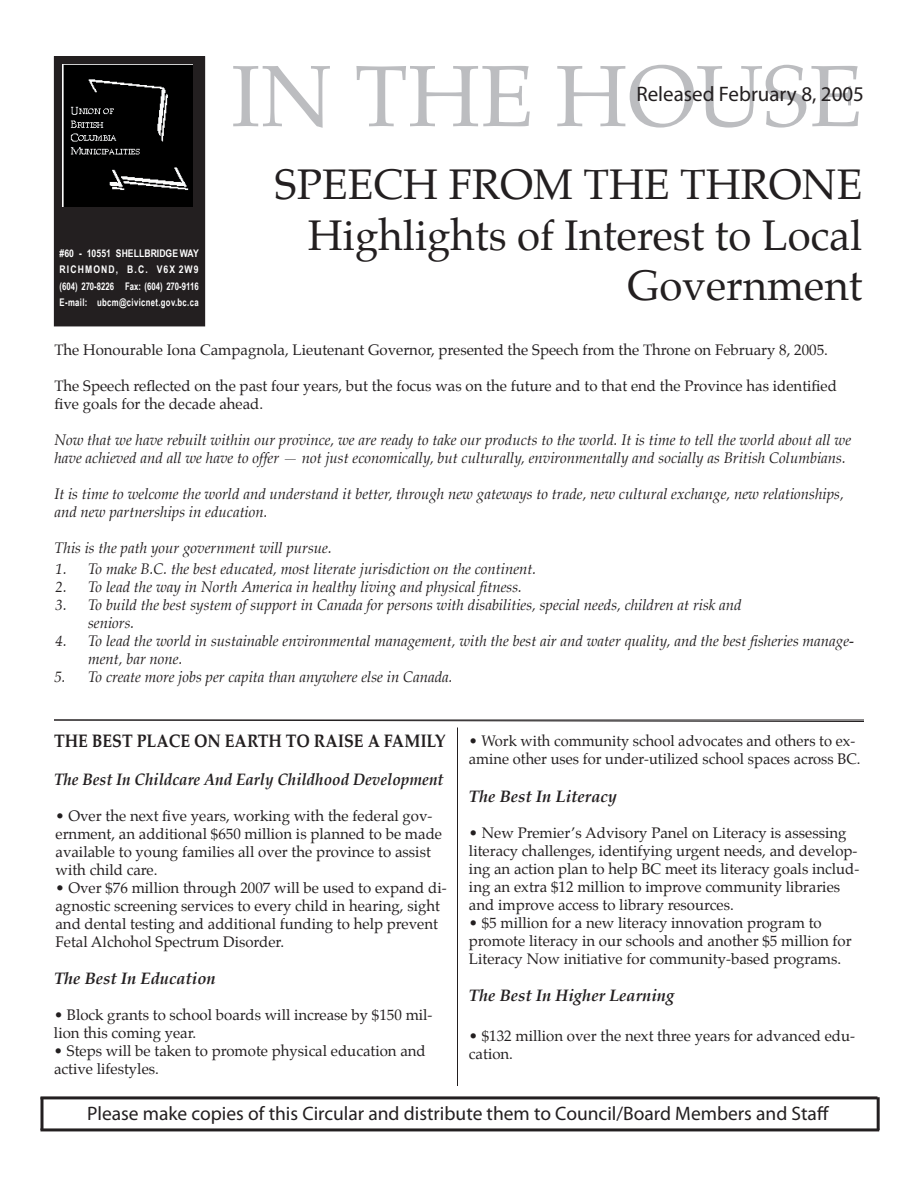
<style>
.page{position:relative;width:918px;height:1188px;background:#fff}
.page>*{position:absolute;margin:0;border:0;box-sizing:border-box;transform-origin:0 0}
.t1{font:87px "Palatino";color:#bcbdc0}
.t2{font:42px/50.4px "Palatino";color:#231f20;text-align:right}
.t3{font:500 21px "Albertus";color:#231f20}
.t4{font:700 19.5px "Albertus Extra";color:#231f20}
.t5{font:700 18px "Palatino";color:#231f20;scale:.89 1}
.t6{font:italic 700 16.5px "Palatino";color:#231f20}
.t7{font:italic 700 16.5px "Palatino";color:#231f20;scale:.93 1}
.t8{font:15px/18px "Palatino";color:#231f20}
.t9{font:italic 15px/18px "Palatino";color:#231f20}
.t10{font:700 10.5px/16.5px "Arial Narrow";letter-spacing:.035em;color:#fff;text-align:justify}
</style>
<div class="page">
<div style="left:54px;top:57px;width:151px;height:269px;background:#231f20"></div>
<img style="left:63px;top:65px;width:130px;height:142px">
<hr style="left:457px;top:728px;width:1px;height:358px;background:#231f20">
<svg style="left:54px;top:720px;width:810px;height:2px"></svg>
<hr style="left:40px;top:1096px;width:838px;height:3px;background:#231f20">
<svg style="left:40px;top:1097px;width:4px;height:31px"></svg>
<hr style="left:877px;top:1097px;width:3px;height:33px;background:#231f20">
<hr style="left:40px;top:1128px;width:839px;height:3px;background:#231f20">
<p class="t10" style="left:60px;top:245px;width:141px">#60 - 10551 SHELLBRIDGE WAY RICHMOND, B.C. V6X 2W9 (604) 270-8226 Fax: (604) 270-9116<br>E-mail: ubcm@civicnet.gov.bc.ca</p>
<h1 class="t1" style="left:231px;top:40px;width:633px">IN THE HOUSE</h1>
<h3 class="t3" style="left:636px;top:82px;width:229px">Released February 8, 2005</h3>
<h2 class="t2" style="left:275px;top:164px;width:589px">SPEECH FROM THE THRONE<br>Highlights of Interest to Local<br>Government</h2>
<p class="t8" style="left:54px;top:342px;width:775px">The Honourable Iona Campagnola, Lieutenant Governor, presented the Speech from the Throne on February 8, 2005.</p>
<p class="t8" style="left:54px;top:378px;width:784px">The Speech reflected on the past four years, but the focus was on the future and to that end the Province has identified five goals for the decade ahead.</p>
<p class="t9" style="left:54px;top:432px;width:798px">Now that we have rebuilt within our province, we are ready to take our products to the world. It is time to tell the world about all we have achieved and all we have to offer — not just economically, but culturally, environmentally and socially as British Columbians.</p>
<p class="t9" style="left:54px;top:486px;width:791px">It is time to welcome the world and understand it better, through new gateways to trade, new cultural exchange, new relationships, and new partnerships in education.</p>
<p class="t9" style="left:54px;top:540px;width:279px">This is the path your government will pursue.</p>
<p class="t9" style="left:56px;top:562px;width:482px">1. To make B.C. the best educated, most literate jurisdiction on the continent.</p>
<p class="t9" style="left:56px;top:580px;width:468px">2. To lead the way in North America in healthy living and physical fitness.</p>
<p class="t9" style="left:88px;top:598px;width:655px;text-indent:-33px">3. To build the best system of support in Canada for persons with disabilities, special needs, children at risk and seniors.</p>
<p class="t9" style="left:88px;top:634px;width:768px;text-indent:-33px">4. To lead the world in sustainable environmental management, with the best air and water quality, and the best fisheries manage&shy;ment, bar none.</p>
<p class="t9" style="left:54px;top:670px;width:400px">5. To create more jobs per capita than anywhere else in Canada.</p>
<p class="t5" style="left:54px;top:730px;width:442px">THE BEST PLACE ON EARTH TO RAISE A FAMILY</p>
<p class="t7" style="left:54px;top:769px;width:420px">The Best In Childcare And Early Childhood Development</p>
<p class="t8" style="left:56px;top:808px;width:388px">• Over the next five years, working with the federal gov&shy;ernment, an additional $650 million is planned to be made available to young families all over the province to assist with child care.</p>
<p class="t8" style="left:55px;top:880px;width:393px">• Over $76 million through 2007 will be used to expand di&shy;agnostic screening services to every child in hearing, sight and dental testing and additional funding to help prevent Fetal Alchohol Spectrum Disorder.</p>
<p class="t6" style="left:54px;top:969px;width:163px">The Best In Education</p>
<p class="t8" style="left:54px;top:1008px;width:380px">• Block grants to school boards will increase by $150 mil&shy;lion this coming year.</p>
<p class="t8" style="left:54px;top:1044px;width:373px">• Steps will be taken to promote physical education and active lifestyles.</p>
<p class="t8" style="left:469px;top:733px;width:393px">• Work with community school advocates and others to ex&shy;amine other uses for under-utilized school spaces across BC.</p>
<p class="t6" style="left:469px;top:786px;width:150px">The Best In Literacy</p>
<p class="t8" style="left:469px;top:825px;width:392px">• New Premier’s Advisory Panel on Literacy is assessing literacy challenges, identifying urgent needs, and develop&shy;ing an action plan to help BC meet its literacy goals includ&shy;ing an extra $12 million to improve community libraries and improve access to library resources.</p>
<p class="t8" style="left:469px;top:915px;width:384px">• $5 million for a new literacy innovation program to promote literacy in our schools and another $5 million for<br>Literacy Now initiative for community-based programs.</p>
<p class="t6" style="left:469px;top:986px;width:207px">The Best In Higher Learning</p>
<p class="t8" style="left:469px;top:1028px;width:388px">• $132 million over the next three years for advanced edu&shy;cation.</p>
<h3 class="t4" style="left:87px;top:1103px;width:743px">Please make copies of this Circular and distribute them to Council/Board Members and Staff</h3>
</div>
